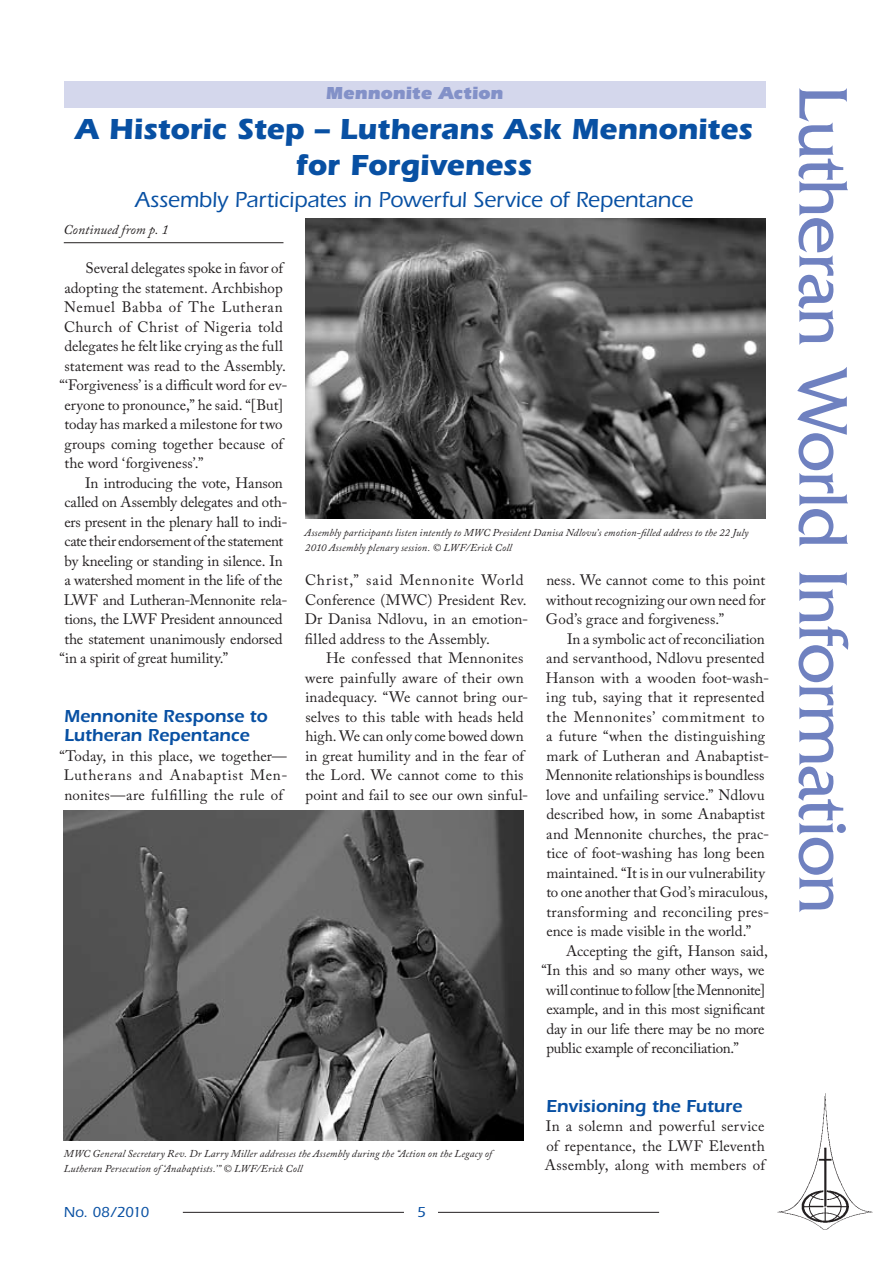
<style>
.page{position:relative;width:893px;height:1263px;background:#fff}
.page>*{position:absolute;margin:0;border:0;box-sizing:border-box;transform-origin:0 0}
.t1{font:72px "Friz Quadrata";letter-spacing:-.02em;color:#6f81c0}
.t2{font:700 30px/36px "Itc Eras";letter-spacing:-.005em;color:#0850a3;text-align:center}
.t3{font:500 22.5px "Itc Eras";letter-spacing:-.005em;color:#0850a3}
.t4{font:600 18px/19.5px "Itc Eras";color:#0850a3}
.t5{font:900 18px "Itc Eras";color:#8391c8}
.t6{font:15px/19.5px "Adobe Caslon Pro";letter-spacing:.005em;color:#231f20;text-align:justify}
.t7{font:15px "Adobe Caslon Pro";letter-spacing:-.015em;color:#231f20}
.t8{font:15px "Adobe Caslon Pro";letter-spacing:-.02em;color:#231f20}
.t9{font:15px "Adobe Caslon Pro";letter-spacing:-.03em;color:#231f20}
.t10{font:15px "Adobe Caslon Pro";letter-spacing:-.035em;color:#231f20}
.t11{font:15px "Adobe Caslon Pro";letter-spacing:.025em;color:#231f20}
.t12{font:15px "Adobe Caslon Pro";letter-spacing:.04em;color:#231f20}
.t13{font:500 15px "Itc Eras";letter-spacing:-.035em;color:#0850a3}
.t14{font:italic 13.5px "Adobe Caslon Pro";letter-spacing:.005em;color:#231f20}
.t15{font:italic 10.5px/15px "Adobe Caslon Pro";letter-spacing:.015em;color:#231f20}
</style>
<div class="page">
<hr style="left:183px;top:1212px;width:221px;height:1px;background:#231f20">
<hr style="left:438px;top:1212px;width:221px;height:1px;background:#231f20">
<img style="left:777px;top:1093px;width:96px;height:137px">
<div style="left:64px;top:81px;width:701px;height:27px;background:#d4d7ec"></div>
<hr style="left:64px;top:242px;width:219px;height:1px;background:#231f20">
<img style="left:305px;top:218px;width:460px;height:301px">
<img style="left:64px;top:810px;width:460px;height:330px">
<p class="t5" style="left:326px;top:82px;width:179px">Mennonite Action</p>
<h1 class="t1" style="left:863px;top:85px;width:830px;rotate:90deg">Lutheran World Information</h1>
<h2 class="t2" style="left:75px;top:111px;width:679px">A Historic Step – Lutherans Ask Mennonites for Forgiveness</h2>
<h3 class="t3" style="left:135px;top:187px;width:559px">Assembly Participates in Powerful Service of Repentance</h3>
<p class="t14" style="left:63px;top:221px;width:107px">Continued from p. 1</p>
<p class="t6" style="left:85px;top:258px;width:199px">Several delegates spoke in favor of</p>
<p class="t6" style="left:64px;top:278px;width:220px">adopting the statement. Archbishop</p>
<p class="t12" style="left:64px;top:298px;width:220px">Nemuel Babba of The Lutheran</p>
<p class="t11" style="left:64px;top:318px;width:220px">Church of Christ of Nigeria told</p>
<p class="t6" style="left:64px;top:336px;width:220px">delegates he felt like crying as the full</p>
<p class="t6" style="left:65px;top:356px;width:223px">statement was read to the Assembly.</p>
<p class="t6" style="left:59px;top:375px;width:229px">“‘Forgiveness’ is a difficult word for ev-</p>
<p class="t6" style="left:64px;top:395px;width:220px">eryone to pronounce,” he said. “[But]</p>
<p class="t6" style="left:64px;top:414px;width:220px">today has marked a milestone for two</p>
<p class="t6" style="left:64px;top:434px;width:220px">groups coming together because of</p>
<p class="t6" style="left:64px;top:453px;width:141px">the word ‘forgiveness’.”</p>
<p class="t6" style="left:85px;top:473px;width:199px">In introducing the vote, Hanson</p>
<p class="t7" style="left:64px;top:493px;width:224px">called on Assembly delegates and oth-</p>
<p class="t7" style="left:64px;top:513px;width:224px">ers present in the plenary hall to indi-</p>
<p class="t9" style="left:64px;top:532px;width:220px">cate their endorsement of the statement</p>
<p class="t6" style="left:65px;top:551px;width:220px">by kneeling or standing in silence. In</p>
<p class="t8" style="left:64px;top:571px;width:220px">a watershed moment in the life of the</p>
<p class="t7" style="left:64px;top:591px;width:225px">LWF and Lutheran-Mennonite rela-</p>
<p class="t8" style="left:64px;top:610px;width:220px">tions, the LWF President announced</p>
<p class="t7" style="left:64px;top:630px;width:220px">the statement unanimously endorsed</p>
<p class="t6" style="left:59px;top:648px;width:170px">“in a spirit of great humility.”</p>
<p class="t15" style="left:305px;top:525px;width:445px">Assembly participants listen intently to MWC President Danisa Ndlovu’s emotion-filled address to the 22 July<br>2010 Assembly plenary session. © LWF/Erick Coll</p>
<p class="t6" style="left:305px;top:570px;width:225px;text-align:left">Christ,” said Mennonite World<br>Conference (MWC) President Rev.<br>Dr Danisa Ndlovu, in an emotion&shy;filled address to the Assembly.</p>
<p class="t6" style="left:305px;top:648px;width:225px;text-align:left;text-indent:21px">He confessed that Mennonites were painfully aware of their own inadequacy. “We cannot bring our&shy;selves to this table with heads held high. We can only come bowed down in great humility and in the fear of the Lord. We cannot come to this point and fail to see our own sinful-</p>
<p class="t6" style="left:546px;top:570px;width:221px">ness. We cannot come to this point without recognizing our own need for God’s grace and forgiveness.”</p>
<p class="t6" style="left:546px;top:629px;width:225px;text-align:left;text-indent:21px">In a symbolic act of reconciliation and servanthood, Ndlovu presented Hanson with a wooden foot-wash&shy;ing tub, saying that it represented the Mennonites’ commitment to a future “when the distinguishing mark of Lutheran and Anabaptist-Mennonite relationships is boundless love and unfailing service.” Ndlovu described how, in some Anabaptist and Mennonite churches, the prac&shy;tice of foot-washing has long been maintained. “It is in our vulnerability to one another that God’s miraculous, transforming and reconciling pres&shy;ence is made visible in the world.”</p>
<p class="t6" style="left:566px;top:941px;width:203px">Accepting the gift, Hanson said,</p>
<p class="t7" style="left:541px;top:961px;width:225px">“In this and so many other ways, we</p>
<p class="t10" style="left:546px;top:981px;width:220px">will continue to follow [the Mennonite]</p>
<p class="t6" style="left:546px;top:999px;width:220px">example, and in this most significant</p>
<p class="t7" style="left:546px;top:1020px;width:220px">day in our life there may be no more</p>
<p class="t8" style="left:546px;top:1039px;width:194px">public example of reconciliation.”</p>
<p class="t4" style="left:64px;top:706px;width:205px">Mennonite Response to<br>Lutheran Repentance</p>
<p class="t6" style="left:59px;top:746px;width:229px">“Today, in this place, we together— Lutherans and Anabaptist Men&shy;nonites—are fulfilling the rule of</p>
<p class="t15" style="left:64px;top:1145px;width:430px">MWC General Secretary Rev. Dr Larry Miller addresses the Assembly during the “Action on the Legacy of<br>Lutheran Persecution of ‘Anabaptists.’” © LWF/Erick Coll</p>
<p class="t13" style="left:64px;top:1203px;width:87px">No. 08/2010</p>
<p class="t4" style="left:546px;top:1096px;width:198px">Envisioning the Future</p>
<p class="t6" style="left:545px;top:1116px;width:222px">In a solemn and powerful service of repentance, the LWF Eleventh Assembly, along with members of</p>
</div>
